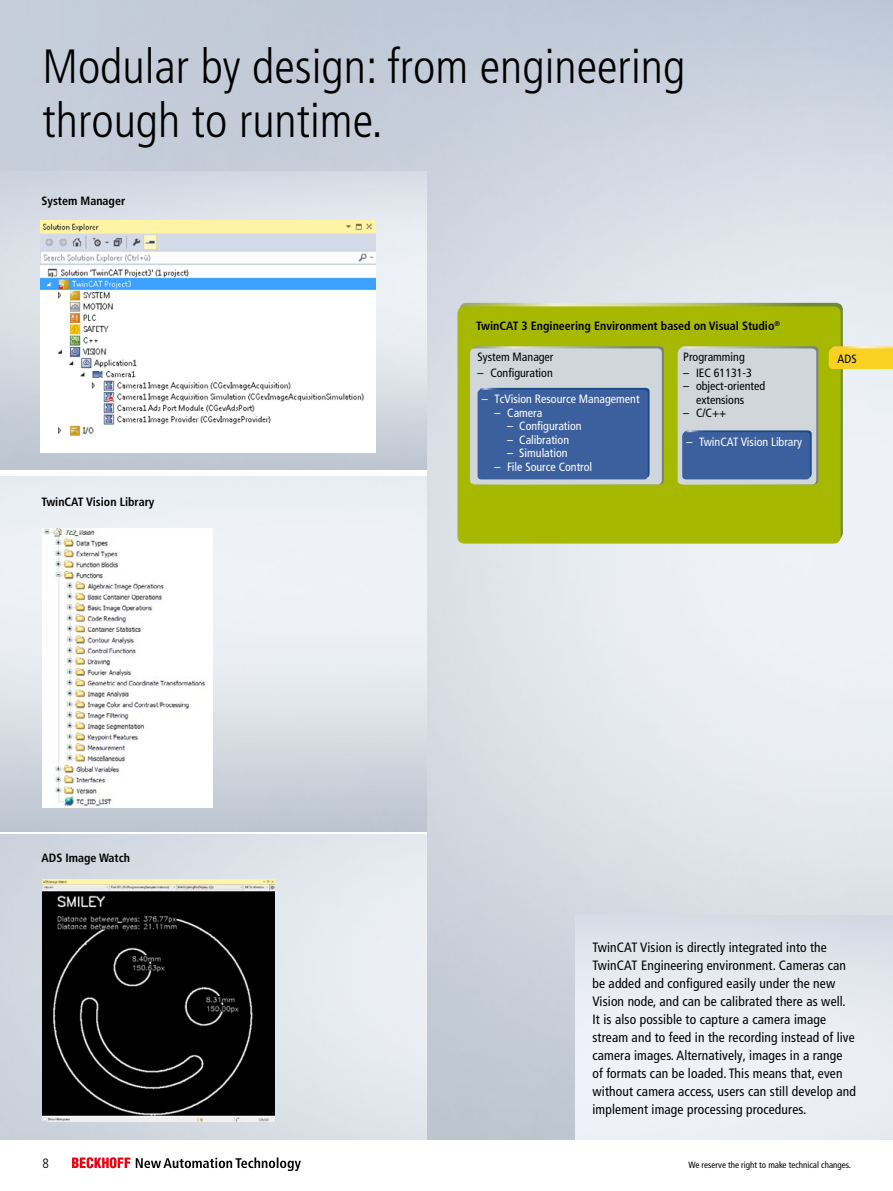
<style>
.page{position:relative;width:893px;height:1191px;background:#fff}
.page>*{position:absolute;margin:0;border:0;box-sizing:border-box;transform-origin:0 0}
.t1{font:300 condensed 48px/54px "Frutiger LT Pro";color:#000}
.t2{font:condensed 13.5px/18px "Frutiger LT Pro";letter-spacing:.01em;color:#000}
.t3{font:300 condensed 13.5px "Frutiger LT Pro";color:#000}
.t4{font:condensed 12px "Frutiger LT Pro";color:#fff}
.t5{font:700 condensed 12px "Frutiger LT Pro";color:#000}
.t6{font:condensed 12px/13.5px "Frutiger LT Pro";color:#000}
.t7{font:condensed 9px "Frutiger LT Pro";color:#000}
</style>
<div class="page">
<svg style="left:136px;top:1157px;width:165px;height:14px"></svg>
<svg style="left:72px;top:1157px;width:58px;height:11px"></svg>
<img style="left:0;top:0;width:893px;height:1139px">
<img style="left:575px;top:915px;width:318px;height:225px">
<img style="left:0;top:171px;width:426px;height:299px">
<img style="left:0;top:476px;width:426px;height:355px">
<img style="left:0;top:835px;width:426px;height:305px">
<div style="left:457px;top:306px;width:384px;height:237px;background:#a7b800;border-radius:7px"></div>
<svg style="left:829px;top:346px;width:64px;height:23px"></svg>
<img style="left:41px;top:220px;width:334px;height:232px">
<img style="left:43px;top:528px;width:169px;height:280px">
<img style="left:43px;top:880px;width:231px;height:241px">
<svg style="left:472px;top:346px;width:192px;height:138px;background:#c3cbd1"></svg>
<div style="left:478px;top:390px;width:170px;height:89px;background:#3c5f9e;border-radius:4px"></div>
<svg style="left:680px;top:346px;width:138px;height:138px;background:#cbd1d5"></svg>
<div style="left:682px;top:432px;width:128px;height:47px;background:#3c5f9e;border-radius:4px"></div>
<h1 class="t1" style="left:43px;top:40px;width:644px">Modular by design: from engineering through to runtime.</h1>
<p class="t5" style="left:41px;top:194px;width:85px">System Manager</p>
<p class="t5" style="left:41px;top:495px;width:115px">TwinCAT Vision Library</p>
<p class="t5" style="left:41px;top:850px;width:90px">ADS Image Watch</p>
<p class="t5" style="left:476px;top:319px;width:305px">TwinCAT 3 Engineering Environment based on Visual Studio<sup>®</sup></p>
<p class="t6" style="left:478px;top:350px;width:77px">System Manager</p>
<p class="t6" style="left:478px;top:366px;width:77px">– Configuration</p>
<p class="t4" style="left:482px;top:392px;width:159px">– TcVision Resource Management</p>
<p class="t4" style="left:494px;top:406px;width:49px">– Camera</p>
<p class="t4" style="left:507px;top:419px;width:76px">– Configuration</p>
<p class="t4" style="left:507px;top:433px;width:63px">– Calibration</p>
<p class="t4" style="left:507px;top:446px;width:62px">– Simulation</p>
<p class="t4" style="left:494px;top:460px;width:99px">– File Source Control</p>
<p class="t6" style="left:683px;top:350px;width:63px">Programming</p>
<p class="t6" style="left:683px;top:366px;width:70px">– IEC 61131-3</p>
<p class="t6" style="left:696px;top:379px;width:71px;text-indent:-13px">– object-oriented extensions</p>
<p class="t6" style="left:683px;top:406px;width:45px">– C/C++</p>
<p class="t4" style="left:686px;top:435px;width:117px">– TwinCAT Vision Library</p>
<p class="t6" style="left:838px;top:352px;width:21px">ADS</p>
<p class="t2" style="left:592px;top:938px;width:265px">TwinCAT Vision is directly integrated into the TwinCAT Engineering environment. Cameras can be added and configured easily under the new Vision node, and can be calibrated there as well.<br>It is also possible to capture a camera image stream and to feed in the recording instead of live camera images. Alternatively, images in a range of formats can be loaded. This means that, even without camera access, users can still develop and implement image processing procedures.</p>
<p class="t3" style="left:43px;top:1155px;width:8px">8</p>
<p class="t7" style="left:688px;top:1159px;width:164px">We reserve the right to make technical changes.</p>
</div>
